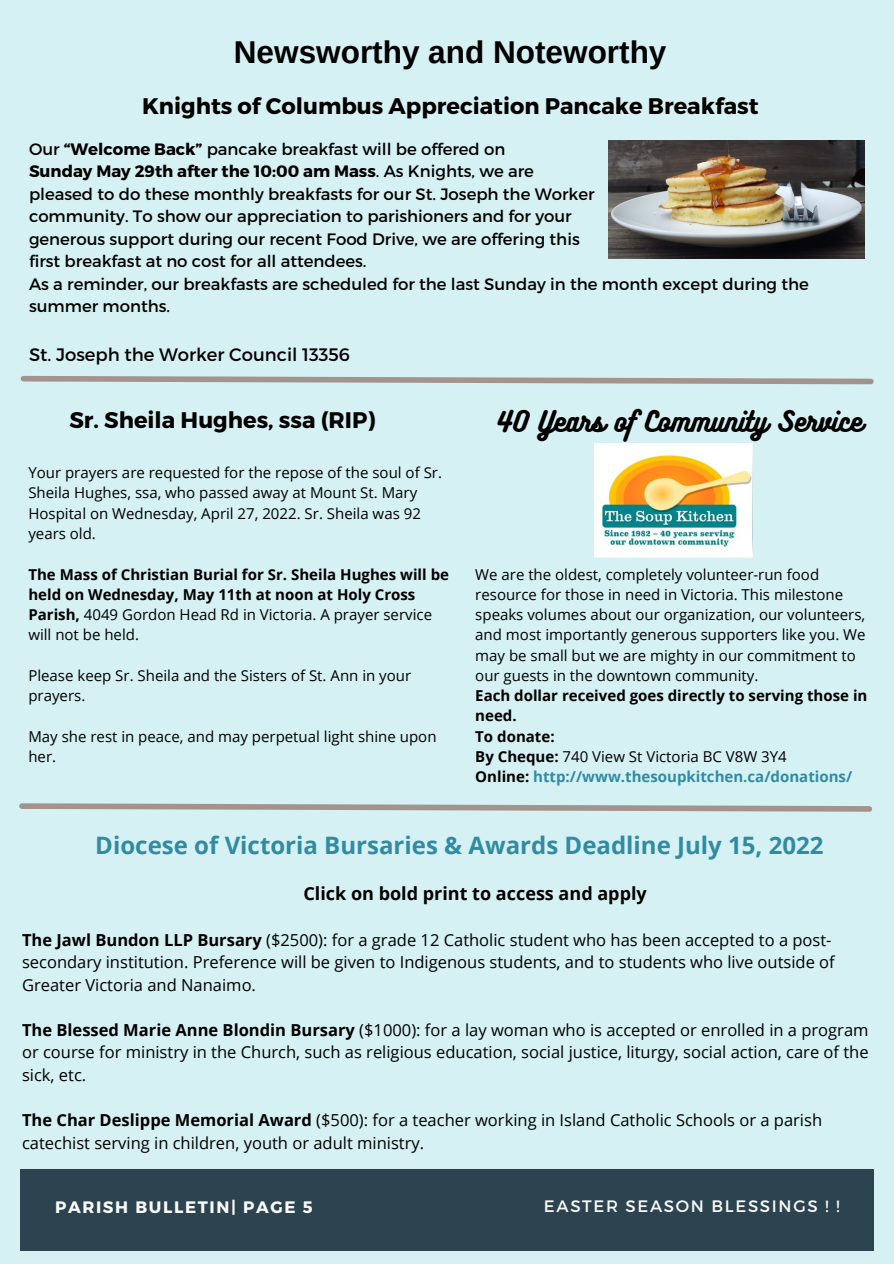
<style>
.page{position:relative;width:894px;height:1264px;background:#fff}
.page>*{position:absolute;margin:0;border:0;box-sizing:border-box;transform-origin:0 0}
.t1{font:700 31.5px "Arimo";color:#000}
.t2{font:25.5px "Bukhari Script";color:#000}
.t3{font:700 24px "Open Sans";color:#318ba2}
.t4{font:700 22.5px "Montserrat";color:#000}
.t5{font:700 18px "Open Sans";color:#000}
.t6{font:18px "Montserrat";color:#000}
.t7{font:16.5px/22.5px "Open Sans";color:#000}
.t8{font:16.5px/22.5px "Montserrat";color:#000}
.t9{font:700 16.5px "Montserrat";color:#000}
.t10{font:16.5px "Montserrat";letter-spacing:.1em;color:#fafafa}
.t11{font:700 16.5px "Montserrat";letter-spacing:.1em;color:#fafafa}
.t12{font:15px/20.2px "Open Sans";color:#000}
.t13{font:700 15px/20.2px "Open Sans";color:#000}
.t14{font:700 15px "Open Sans";color:#318ba2}
.s1{font-weight:700}
.s2{font-weight:400}
.s3{color:#000}
</style>
<div class="page">
<div style="left:0;top:0;width:893px;height:1263px;background:#d5f1f4"></div>
<div style="left:20px;top:1169px;width:853px;height:81px;background:#2c4450"></div>
<svg style="left:20px;top:375px;width:854px;height:10px"></svg>
<img style="left:608px;top:141px;width:256px;height:117px">
<svg style="left:19px;top:803px;width:853px;height:9px"></svg>
<img style="left:594px;top:443px;width:158px;height:114px">
<p class="t1" style="left:234px;top:34px;width:434px">Newsworthy and Noteworthy</p>
<p class="t4" style="left:142px;top:91px;width:617px">Knights of Columbus Appreciation Pancake Breakfast</p>
<p class="t8" style="left:29px;top:137px;width:478px">Our <span class="s1">“Welcome Back”</span> pancake breakfast will be offered on</p>
<p class="t9" style="left:29px;top:160px;width:506px">Sunday May 29th after the 10:00 am Mass<span class="s2">. As Knights, we are</span></p>
<p class="t8" style="left:29px;top:182px;width:567px">pleased to do these monthly breakfasts for our St. Joseph the Worker</p>
<p class="t8" style="left:29px;top:204px;width:544px">community. To show our appreciation to parishioners and for your</p>
<p class="t8" style="left:29px;top:227px;width:552px">generous support during our recent Food Drive, we are offering this</p>
<p class="t8" style="left:29px;top:249px;width:339px">first breakfast at no cost for all attendees.</p>
<p class="t8" style="left:29px;top:272px;width:781px">As a reminder, our breakfasts are scheduled for the last Sunday in the month except during the summer months.</p>
<p class="t6" style="left:29px;top:342px;width:322px">St. Joseph the Worker Council 13356</p>
<p class="t4" style="left:69px;top:405px;width:307px">Sr. Sheila Hughes, ssa (RIP)</p>
<p class="t2" style="left:497px;top:404px;width:366px">40 Years of Community Service</p>
<p class="t12" style="left:28px;top:462px;width:415px">Your prayers are requested for the repose of the soul of Sr.<br>Sheila Hughes, ssa, who passed away at Mount St. Mary Hospital on Wednesday, April 27, 2022. Sr. Sheila was 92 years old.</p>
<p class="t13" style="left:28px;top:563px;width:422px">The Mass of Christian Burial for Sr. Sheila Hughes will be held on Wednesday, May 11th at noon at Holy Cross Parish, <span class="s2">4049 Gordon Head Rd in Victoria. A prayer service will not be held.</span></p>
<p class="t12" style="left:28px;top:665px;width:384px">Please keep Sr. Sheila and the Sisters of St. Ann in your prayers.</p>
<p class="t12" style="left:28px;top:725px;width:409px">May she rest in peace, and may perpetual light shine upon her.</p>
<p class="t12" style="left:475px;top:563px;width:391px">We are the oldest, completely volunteer-run food resource for those in need in Victoria. This milestone speaks volumes about our organization, our volunteers, and most importantly generous supporters like you. We may be small but we are mighty in our commitment to our guests in the downtown community.</p>
<p class="t13" style="left:475px;top:685px;width:393px">Each dollar received goes directly to serving those in need.</p>
<p class="t13" style="left:475px;top:725px;width:81px">To donate:</p>
<p class="t12" style="left:475px;top:746px;width:313px"><span class="s1">By Cheque:</span> 740 View St Victoria BC V8W 3Y4</p>
<p class="t14" style="left:475px;top:766px;width:378px"><span class="s3">Online:</span> http://www.thesoupkitchen.ca/donations/</p>
<p class="t3" style="left:95px;top:828px;width:729px">Diocese of Victoria Bursaries &amp; Awards Deadline July 15, 2022</p>
<p class="t5" style="left:303px;top:880px;width:345px">Click on bold print to access and apply</p>
<p class="t7" style="left:22px;top:928px;width:814px"><span class="s1">The Jawl Bundon LLP Bursary</span> ($2500): for a grade 12 Catholic student who has been accepted to a post&shy;secondary institution. Preference will be given to Indigenous students, and to students who live outside of<br>Greater Victoria and Nanaimo.</p>
<p class="t7" style="left:22px;top:1018px;width:847px;text-align:justify"><span class="s1">The Blessed Marie Anne Blondin Bursary</span> ($1000): for a lay woman who is accepted or enrolled in a program or course for ministry in the Church, such as religious education, social justice, liturgy, social action, care of the sick, etc.</p>
<p class="t7" style="left:22px;top:1108px;width:801px"><span class="s1">The Char Deslippe Memorial Award</span> ($500): for a teacher working in Island Catholic Schools or a parish catechist serving in children, youth or adult ministry.</p>
<p class="t11" style="left:55px;top:1196px;width:259px">PARISH BULLETIN| PAGE 5</p>
<p class="t10" style="left:544px;top:1195px;width:297px">EASTER SEASON BLESSINGS ! !</p>
</div>
